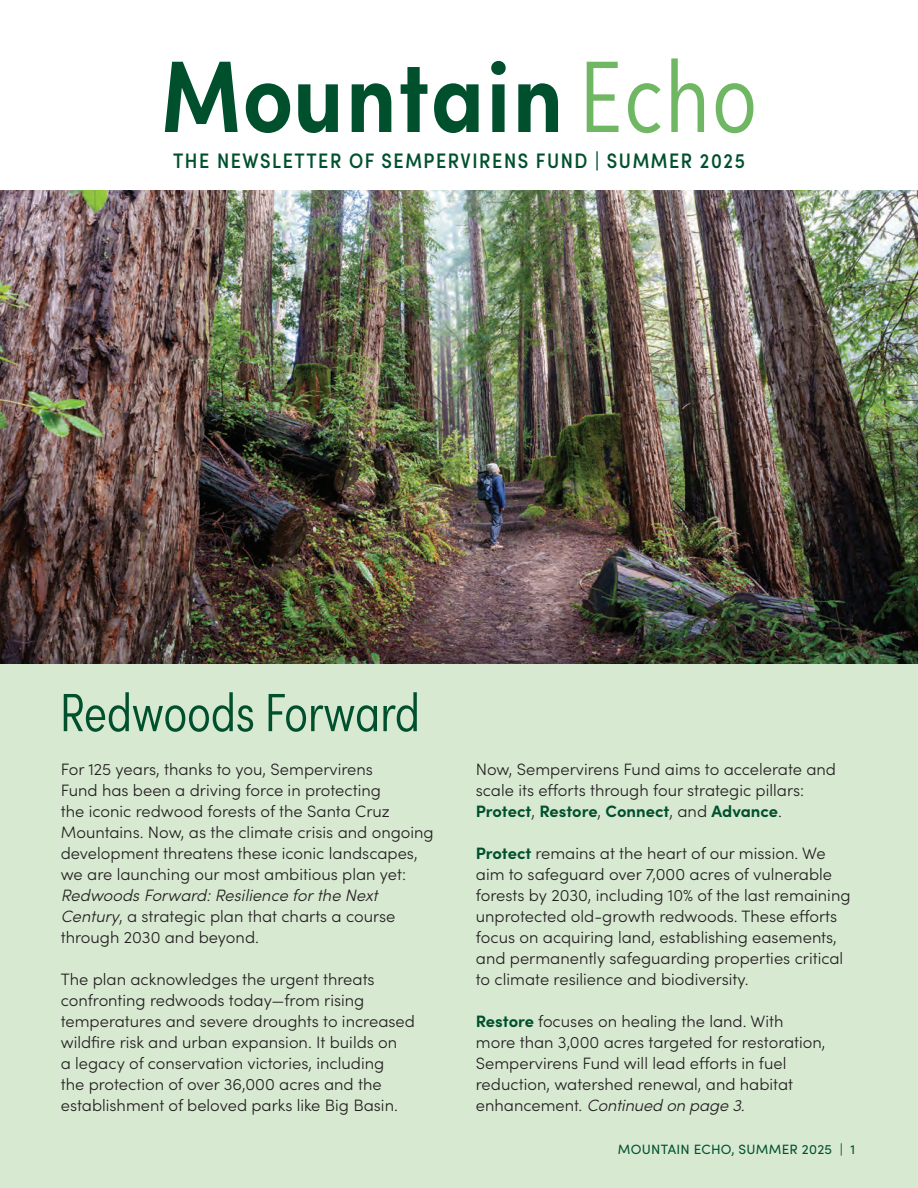
<style>
.page{position:relative;width:918px;height:1188px;background:#fff}
.page>*{position:absolute;margin:0;border:0;box-sizing:border-box;transform-origin:0 0}
.artcle_-_author{font:600 condensed 102px "Sofia Pro";letter-spacing:.025em;color:#00502e}
.subhead{font:300 54px "Sofia Pro Condensed";color:#00502e}
.artcle_-_author-2{font:500 condensed 21px "Sofia Pro";letter-spacing:.075em;color:#00502e}
.new_bodiy_sofia{font:300 16.5px/21px "Sofia Pro";color:#231f20}
.t1{font:13.5px "Sofia Pro";letter-spacing:.02em;color:#00502e}
.s1{font-family:"Sofia Pro Condensed";font-weight:300;font-stretch:normal;color:#70b764}
.s2{font-style:italic}
.s3{font-weight:700;color:#00502e}
</style>
<div class="page">
<div style="left:0;top:664px;width:918px;height:524px;background:#d8e9d2"></div>
<img style="left:0;top:191px;width:918px;height:473px">
<p class="artcle_-_author" style="left:161px;top:32px;width:597px">Mountain <span class="s1">Echo</span></p>
<p class="artcle_-_author-2" style="left:173px;top:147px;width:573px">THE NEWSLETTER OF SEMPERVIRENS FUND | SUMMER 2025</p>
<p class="subhead" style="left:60px;top:673px;width:362px">Redwoods Forward</p>
<p class="new_bodiy_sofia" style="left:61px;top:758px;width:374px">For 125 years, thanks to you, Sempervirens<br>Fund has been a driving force in protecting<br>the iconic redwood forests of the Santa Cruz Mountains. Now, as the climate crisis and ongoing development threatens these iconic landscapes, we are launching our most ambitious plan yet:<br><span class="s2">Redwoods Forward: Resilience for the Next Century</span>, a strategic plan that charts a course through 2030 and beyond.</p>
<p class="new_bodiy_sofia" style="left:61px;top:968px;width:356px">The plan acknowledges the urgent threats confronting redwoods today—from rising temperatures and severe droughts to increased wildfire risk and urban expansion. It builds on<br>a legacy of conservation victories, including<br>the protection of over 36,000 acres and the establishment of beloved parks like Big Basin.</p>
<p class="new_bodiy_sofia" style="left:476px;top:758px;width:362px">Now, Sempervirens Fund aims to accelerate and scale its efforts through four strategic pillars:<br><span class="s3">Protect</span>, <span class="s3">Restore</span>, <span class="s3">Connect</span>, and <span class="s3">Advance</span>.</p>
<p class="new_bodiy_sofia" style="left:476px;top:842px;width:376px"><span class="s3">Protect</span> remains at the heart of our mission. We aim to safeguard over 7,000 acres of vulnerable forests by 2030, including 10% of the last remaining unprotected old-growth redwoods. These efforts focus on acquiring land, establishing easements, and permanently safeguarding properties critical to climate resilience and biodiversity.</p>
<p class="new_bodiy_sofia" style="left:476px;top:1010px;width:351px"><span class="s3">Restore</span> focuses on healing the land. With more than 3,000 acres targeted for restoration, Sempervirens Fund will lead efforts in fuel reduction, watershed renewal, and habitat enhancement. <span class="s2">Continued on page 3.</span></p>
<p class="t1" style="left:618px;top:1140px;width:239px">MOUNTAIN ECHO, SUMMER 2025 | 1</p>
</div>
